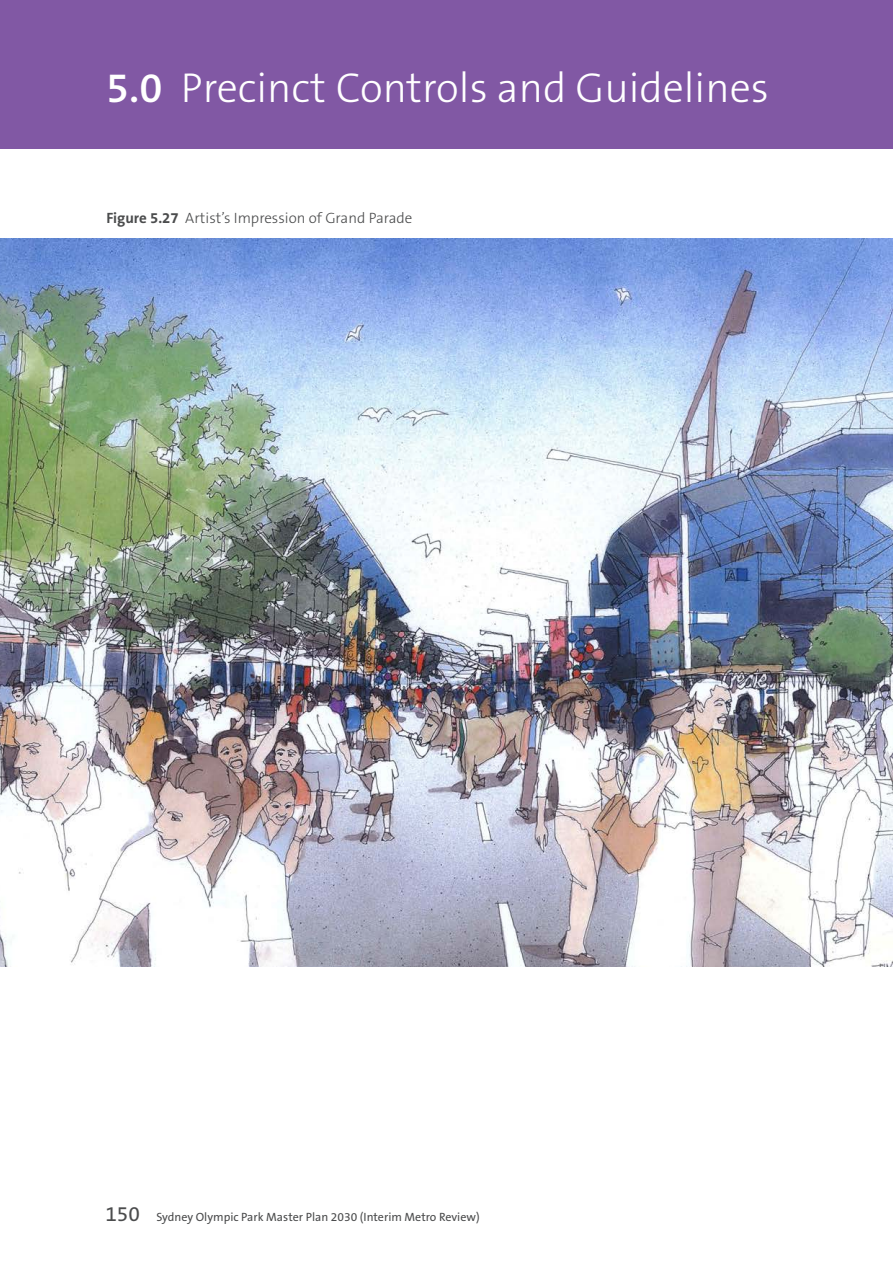
<style>
.page{position:relative;width:893px;height:1263px;background:#fff}
.page>*{position:absolute;margin:0;border:0;box-sizing:border-box;transform-origin:0 0}
.t1{font:300 42px "The Sans B3";color:#fff}
.t2{font:21px "The Sans B5 Plain";color:#4b4c4d}
.Main_Text{font:300 15px "The Sans B3";color:#4b4c4d}
.t3{font:12px "The Sans B5 Plain";color:#4b4c4d}
.s1{font-family:"The Sans B6";font-weight:600}
.s2{font-family:"The Sans B7";font-weight:700}
</style>
<div class="page">
<div style="left:0;top:0;width:893px;height:149px;background:#8158a4"></div>
<img style="left:0;top:238px;width:893px;height:728px">
<h1 class="t1" style="left:106px;top:66px;width:664px"><span class="s1">5.0</span> Precinct Controls and Guidelines</h1>
<p class="Main_Text" style="left:106px;top:211px;width:308px"><span class="s2">Figure 5.27</span> Artist’s Impression of Grand Parade</p>
<h2 class="t2" style="left:105px;top:1203px;width:36px">150</h2>
<p class="t3" style="left:156px;top:1211px;width:325px">Sydney Olympic Park Master Plan 2030 (Interim Metro Review)</p>
</div>
